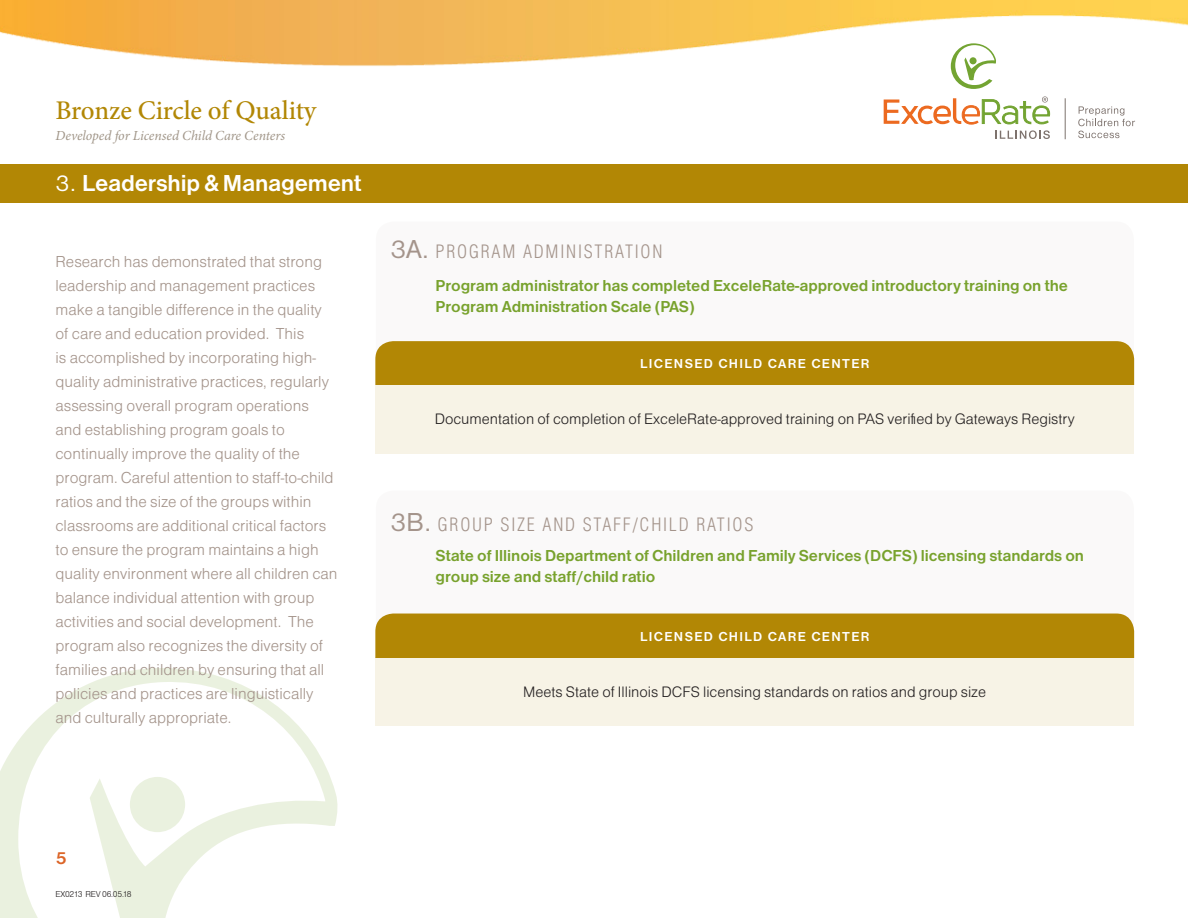
<style>
.page{position:relative;width:1188px;height:918px;background:#fff}
.page>*{position:absolute;margin:0;border:0;box-sizing:border-box;transform-origin:0 0}
.t1{font:500 27px "Minion Pro";letter-spacing:-.005em;color:#b28705}
.t2{font:24px "Helvetica Mdm";letter-spacing:-.01em;color:#fff}
.t3{font:300 condensed 18px "Helvetica";letter-spacing:.1em;color:#a4948b}
.t4{font:18px "Helvetica Mdm";color:#dc6528}
.t5{font:16.5px/24px "Helvetica Lgt";color:#a4948b}
.t6{font:16.5px/21px "Helvetica Mdm";letter-spacing:-.005em;color:#78a22d}
.t7{font:15.75px "Helvetica Lgt";color:#231f20}
.t8{font:italic 13.8px "Minion Pro";letter-spacing:-.005em;color:#a19689}
.t9{font:13.5px "Helvetica Mdm";letter-spacing:.1em;color:#fff}
.t10{font:8.85px "Helvetica Lgt";letter-spacing:-.025em;color:#231f20}
.s1{font-family:"Helvetica Rmn"}
.s2{font-family:"Helvetica Rmn";font-weight:400;font-stretch:normal;font-size:27px}
</style>
<div class="page">
<svg style="left:0;top:668px;width:338px;height:250px"></svg>
<svg style="left:1078px;top:106px;width:57px;height:32px"></svg>
<hr style="left:1065px;top:98px;width:1px;height:41px;background:#7d726d">
<svg style="left:952px;top:75px;width:41px;height:14px"></svg>
<svg style="left:884px;top:96px;width:166px;height:43px"></svg>
<div style="left:0;top:164px;width:1188px;height:39px;background:#b28705"></div>
<img style="left:0;top:0;width:1188px;height:75px">
<div style="left:375px;top:341px;width:759px;height:44px;background:#b28705"></div>
<div style="left:376px;top:385px;width:758px;height:69px;background:#f7f3e6"></div>
<div style="left:376px;top:657px;width:758px;height:69px;background:#f7f3e6"></div>
<svg style="left:390px;top:613px;width:731px;height:1px"></svg>
<div style="left:375px;top:614px;width:759px;height:43px;background:#b28705"></div>
<h1 class="t1" style="left:56px;top:93px;width:262px">Bronze Circle of Quality</h1>
<p class="t8" style="left:56px;top:127px;width:231px">Developed for Licensed Child Care Centers</p>
<p class="t2" style="left:56px;top:167px;width:308px"><span class="s1">3.</span> Leadership &amp; Management</p>
<p class="t5" style="left:56px;top:251px;width:284px">Research has demonstrated that strong leadership and management practices make a tangible difference in the quality of care and education provided. This<br>is accomplished by incorporating high&shy;quality administrative practices, regularly assessing overall program operations and establishing program goals to continually improve the quality of the program. Careful attention to staff-to-child ratios and the size of the groups within classrooms are additional critical factors to ensure the program maintains a high quality environment where all children can balance individual attention with group activities and social development. The program also recognizes the diversity of families and children by ensuring that all policies and practices are linguistically and culturally appropriate.</p>
<p class="t3" style="left:391px;top:240px;width:273px"><span class="s2">3A.</span> PROGRAM ADMINISTRATION</p>
<p class="t6" style="left:436px;top:276px;width:634px">Program administrator has completed ExceleRate-approved introductory training on the<br>Program Administration Scale (PAS)</p>
<p class="t9" style="left:640px;top:355px;width:231px">LICENSED CHILD CARE CENTER</p>
<p class="t7" style="left:435px;top:409px;width:642px">Documentation of completion of ExceleRate-approved training on PAS verified by Gateways Registry</p>
<p class="t3" style="left:391px;top:513px;width:364px"><span class="s2">3B.</span> GROUP SIZE AND STAFF/CHILD RATIOS</p>
<p class="t6" style="left:436px;top:546px;width:650px">State of Illinois Department of Children and Family Services (DCFS) licensing standards on group size and staff/child ratio</p>
<p class="t9" style="left:640px;top:627px;width:231px">LICENSED CHILD CARE CENTER</p>
<p class="t7" style="left:523px;top:681px;width:464px">Meets State of Illinois DCFS licensing standards on ratios and group size</p>
<p class="t4" style="left:56px;top:846px;width:13px">5</p>
<p class="t10" style="left:56px;top:888px;width:78px">EX0213 REV 06.05.18</p>
</div>
